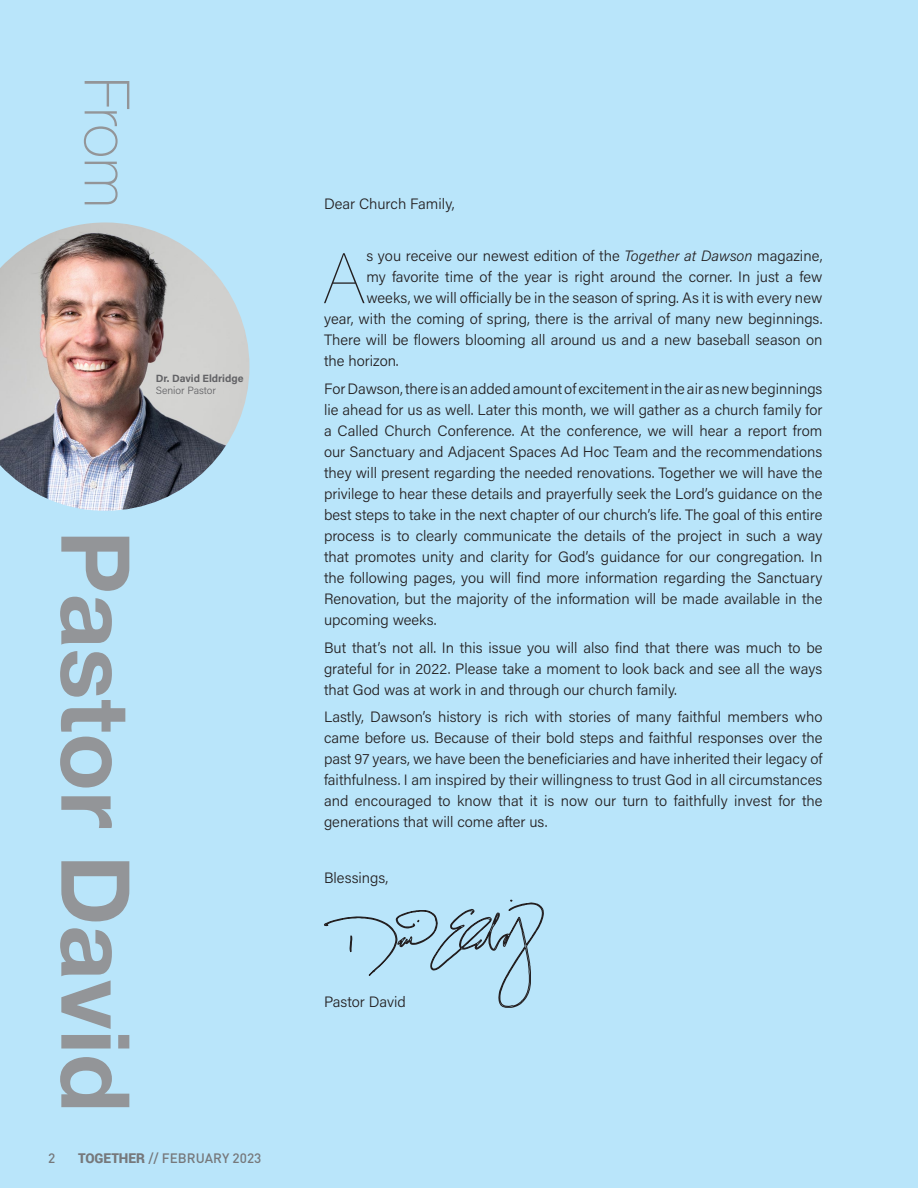
<style>
.page{position:relative;width:918px;height:1188px;background:#b9e5fa}
.page>*{position:absolute;margin:0;border:0;box-sizing:border-box;transform-origin:0 0}
._1st_Parag{font:100 70.95px "Acumin Pro";color:#231f20}
._1st_Parag-2{font:300 15px/21px "Acumin Pro";color:#231f20;text-align:justify}
.t1{font:500 13.5px "DIN Pro";color:#76787b}
.t2{font:700 10.5px "Acumin Pro";color:#636366}
.t3{font:300 10.5px "Acumin Pro";color:#636366}
.s1{font-family:"Roboto";font-weight:900}
.s2{font-style:italic}
</style>
<div class="page">
<img style="left:0;top:222px;width:249px;height:289px">
<svg style="left:324px;top:899px;width:220px;height:109px"></svg>
<svg style="left:60px;top:537px;width:69px;height:570px"></svg>
<svg style="left:84px;top:81px;width:45px;height:123px"></svg>
<p class="t2" style="left:156px;top:371px;width:89px">Dr. David Eldridge</p>
<p class="t3" style="left:156px;top:384px;width:62px">Senior Pastor</p>
<p class="t1" style="left:48px;top:1149px;width:9px">2</p>
<p class="t1" style="left:78px;top:1149px;width:185px"><span class="s1">TOGETHER</span> // FEBRUARY 2023</p>
<p class="_1st_Parag-2" style="left:324px;top:192px;width:132px">Dear Church Family,</p>
<p class="_1st_Parag" style="left:322px;top:230px;width:46px">A</p>
<p class="_1st_Parag-2" style="left:366px;top:245px;width:458px">s you receive our newest edition of the <span class="s2">Together at Dawson</span> magazine,</p>
<p class="_1st_Parag-2" style="left:366px;top:266px;width:458px">my favorite time of the year is right around the corner. In just a few</p>
<p class="_1st_Parag-2" style="left:366px;top:287px;width:457px">weeks, we will officially be in the season of spring. As it is with every new</p>
<p class="_1st_Parag-2" style="left:324px;top:308px;width:500px">year, with the coming of spring, there is the arrival of many new beginnings.</p>
<p class="_1st_Parag-2" style="left:324px;top:329px;width:500px">There will be flowers blooming all around us and a new baseball season on</p>
<p class="_1st_Parag-2" style="left:324px;top:350px;width:76px">the horizon.</p>
<p class="_1st_Parag-2" style="left:324px;top:378px;width:500px">For Dawson, there is an added amount of excitement in the air as new beginnings lie ahead for us as well. Later this month, we will gather as a church family for a Called Church Conference. At the conference, we will hear a report from our Sanctuary and Adjacent Spaces Ad Hoc Team and the recommendations they will present regarding the needed renovations. Together we will have the privilege to hear these details and prayerfully seek the Lord’s guidance on the best steps to take in the next chapter of our church’s life. The goal of this entire process is to clearly communicate the details of the project in such a way that promotes unity and clarity for God’s guidance for our congregation. In the following pages, you will find more information regarding the Sanctuary Renovation, but the majority of the information will be made available in the upcoming weeks.</p>
<p class="_1st_Parag-2" style="left:324px;top:636px;width:500px">But that’s not all. In this issue you will also find that there was much to be grateful for in 2022. Please take a moment to look back and see all the ways that God was at work in and through our church family.</p>
<p class="_1st_Parag-2" style="left:324px;top:706px;width:500px">Lastly, Dawson’s history is rich with stories of many faithful members who came before us. Because of their bold steps and faithful responses over the past 97 years, we have been the beneficiaries and have inherited their legacy of faithfulness. I am inspired by their willingness to trust God in all circumstances and encouraged to know that it is now our turn to faithfully invest for the generations that will come after us.</p>
<p class="_1st_Parag-2" style="left:324px;top:867px;width:66px">Blessings,</p>
<p class="_1st_Parag-2" style="left:324px;top:990px;width:83px">Pastor David</p>
</div>
